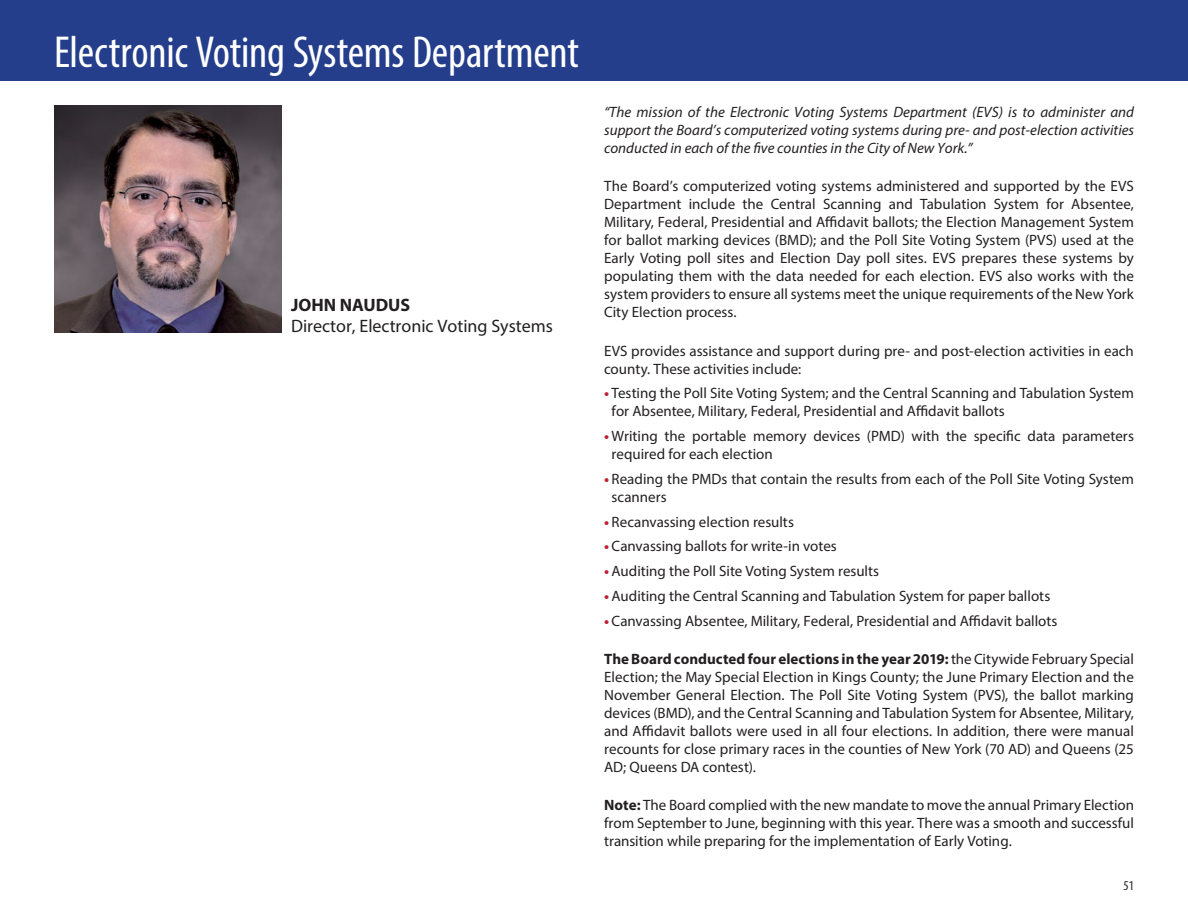
<style>
.page{position:relative;width:1188px;height:918px;background:#fff}
.page>*{position:absolute;margin:0;border:0;box-sizing:border-box;transform-origin:0 0}
.t1{font:condensed 45px "Myriad Pro";letter-spacing:-.005em;color:#fff}
.t2{font:18px "Myriad Pro";color:#231f20}
.t3{font:700 18px "Myriad Pro";color:#231f20}
.t4{font:15px/18px "Myriad Pro";color:#231f20}
.t5{font:italic 15px/18px "Myriad Pro";color:#231f20;text-align:justify}
.t6{font:condensed 13.5px "Myriad Pro";color:#231f20}
.s1{font-weight:700;color:#c12032}
.s2{font-weight:700}
</style>
<div class="page">
<div style="left:0;top:0;width:1188px;height:81px;background:#243e8c"></div>
<img style="left:54px;top:106px;width:228px;height:226px">
<h1 class="t1" style="left:54px;top:25px;width:527px">Electronic Voting Systems Department</h1>
<p class="t3" style="left:291px;top:293px;width:121px">JOHN NAUDUS</p>
<p class="t2" style="left:291px;top:315px;width:263px">Director, Electronic Voting Systems</p>
<p class="t5" style="left:604px;top:103px;width:532px">“The mission of the Electronic Voting Systems Department (EVS) is to administer and support the Board’s computerized voting systems during pre- and post-election activities conducted in each of the five counties in the City of New York.”</p>
<p class="t4" style="left:604px;top:177px;width:531px;text-align:justify">The Board’s computerized voting systems administered and supported by the EVS Department include the Central Scanning and Tabulation System for Absentee, Military, Federal, Presidential and Affidavit ballots; the Election Management System for ballot marking devices (BMD); and the Poll Site Voting System (PVS) used at the Early Voting poll sites and Election Day poll sites. EVS prepares these systems by populating them with the data needed for each election. EVS also works with the system providers to ensure all systems meet the unique requirements of the New York City Election process.</p>
<p class="t4" style="left:604px;top:341px;width:531px">EVS provides assistance and support during pre- and post-election activities in each county. These activities include:</p>
<p class="t4" style="left:612px;top:384px;width:524px;text-indent:-8px"><span class="s1">•</span> Testing the Poll Site Voting System; and the Central Scanning and Tabulation System for Absentee, Military, Federal, Presidential and Affidavit ballots</p>
<p class="t4" style="left:612px;top:427px;width:524px;text-indent:-8px"><span class="s1">•</span> Writing the portable memory devices (PMD) with the specific data parameters required for each election</p>
<p class="t4" style="left:612px;top:469px;width:524px;text-indent:-8px"><span class="s1">•</span> Reading the PMDs that contain the results from each of the Poll Site Voting System scanners</p>
<p class="t4" style="left:604px;top:512px;width:191px"><span class="s1">•</span> Recanvassing election results</p>
<p class="t4" style="left:604px;top:537px;width:234px"><span class="s1">•</span> Canvassing ballots for write-in votes</p>
<p class="t4" style="left:604px;top:562px;width:277px"><span class="s1">•</span> Auditing the Poll Site Voting System results</p>
<p class="t4" style="left:604px;top:586px;width:448px"><span class="s1">•</span> Auditing the Central Scanning and Tabulation System for paper ballots</p>
<p class="t4" style="left:604px;top:611px;width:455px"><span class="s1">•</span> Canvassing Absentee, Military, Federal, Presidential and Affidavit ballots</p>
<p class="t4" style="left:604px;top:649px;width:531px;text-align:justify"><span class="s2">The Board conducted four elections in the year 2019:</span> the Citywide February Special Election; the May Special Election in Kings County; the June Primary Election and the November General Election. The Poll Site Voting System (PVS), the ballot marking devices (BMD), and the Central Scanning and Tabulation System for Absentee, Military, and Affidavit ballots were used in all four elections. In addition, there were manual recounts for close primary races in the counties of New York (70 AD) and Queens (25<br>AD; Queens DA contest).</p>
<p class="t4" style="left:604px;top:796px;width:531px;text-align:justify"><span class="s2">Note:</span> The Board complied with the new mandate to move the annual Primary Election from September to June, beginning with this year. There was a smooth and successful transition while preparing for the implementation of Early Voting.</p>
<p class="t6" style="left:1124px;top:878px;width:12px">51</p>
</div>
